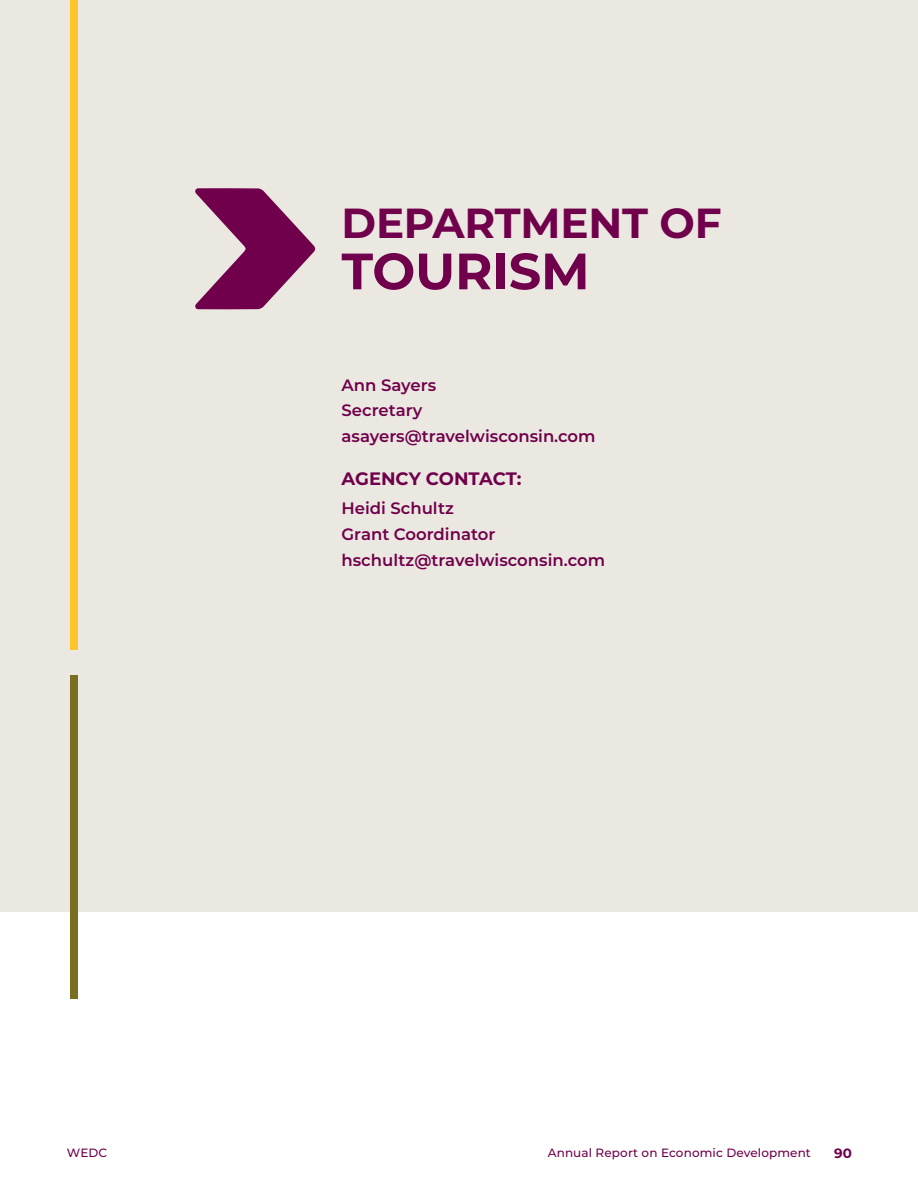
<style>
.page{position:relative;width:918px;height:1188px;background:#fff}
.page>*{position:absolute;margin:0;border:0;box-sizing:border-box;transform-origin:0 0}
.t1{font:700 51px "Montserrat";letter-spacing:-.005em;color:#70004b}
.t2{font:700 42px "Montserrat";letter-spacing:-.005em;color:#70004b}
.t3{font:700 18px "Montserrat";letter-spacing:-.005em;color:#70004b}
.t4{font:600 16.5px/25.8px "Montserrat";color:#70004b}
.t5{font:700 13.5px "Montserrat";color:#70004b}
.t6{font:500 12px "Montserrat";letter-spacing:.01em;color:#70004b}
</style>
<div class="page">
<div style="left:0;top:0;width:918px;height:912px;background:#ebe8e1"></div>
<div style="left:71px;top:0;width:7px;height:649px;background:#ffc629"></div>
<div style="left:71px;top:675px;width:7px;height:324px;background:#787020"></div>
<svg style="left:195px;top:188px;width:120px;height:121px"></svg>
<h2 class="t2" style="left:342px;top:193px;width:382px">DEPARTMENT OF</h2>
<h1 class="t1" style="left:342px;top:234px;width:250px">TOURISM</h1>
<p class="t4" style="left:342px;top:371px;width:256px">Ann Sayers<br>Secretary asayers@travelwisconsin.com</p>
<p class="t3" style="left:342px;top:466px;width:181px">AGENCY CONTACT:</p>
<p class="t4" style="left:342px;top:495px;width:265px">Heidi Schultz<br>Grant Coordinator hschultz@travelwisconsin.com</p>
<p class="t6" style="left:67px;top:1144px;width:42px">WEDC</p>
<p class="t6" style="left:548px;top:1144px;width:265px">Annual Report on Economic Development</p>
<p class="t5" style="left:834px;top:1143px;width:19px">90</p>
</div>
